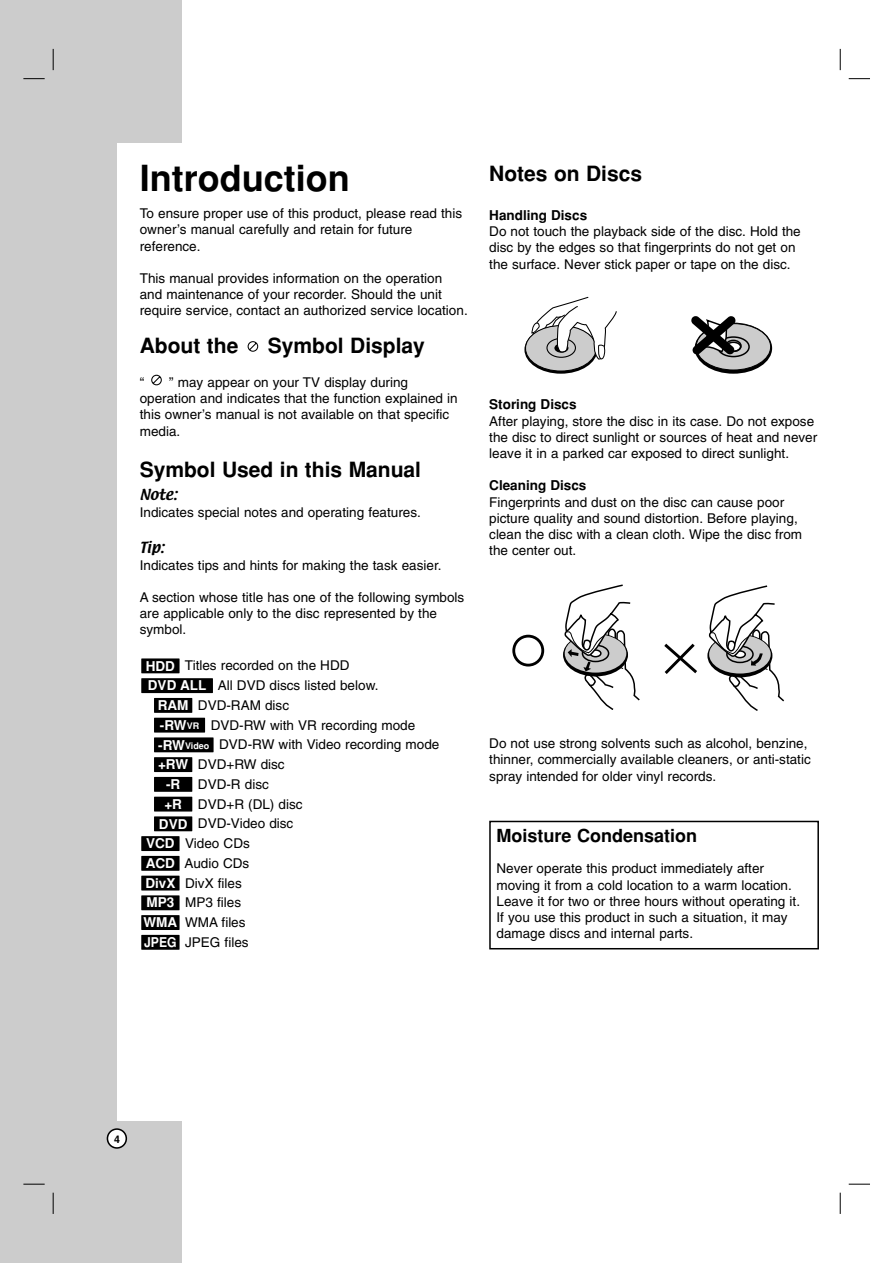
<style>
.page{position:relative;width:893px;height:1263px;background:#fff}
.page>*{position:absolute;margin:0;border:0;box-sizing:border-box;transform-origin:0 0}
.t1{font:700 36px "Helvetica";color:#000}
.t2{font:700 21px "Helvetica";color:#000}
.t3{font:700 18px "Helvetica";color:#000}
.t4{font:13.5px/16.2px "Helvetica";color:#000}
.t5{font:700 13.5px "Helvetica";color:#fff}
.t6{font:700 13.5px "Helvetica";color:#000}
.t7{font:13.5px "Textile";color:#000}
.t8{font:700 13.5px "Helvetica";color:#fff;scale:.9 1}
.t9{font:700 10.5px "Helvetica";color:#000}
.t10{font:700 9px "Helvetica";color:#fff}
.s1{font-size:9px}
.s2{font-size:13.5px}
</style>
<div class="page">
<div style="left:0;top:0;width:181px;height:1263px;background:#ccc"></div>
<div style="left:117px;top:143px;width:139px;height:978px;background:#fff"></div>
<svg style="left:107px;top:1128px;width:20px;height:21px"></svg>
<svg style="left:563px;top:584px;width:77px;height:126px"></svg>
<svg style="left:512px;top:635px;width:32px;height:32px"></svg>
<svg style="left:664px;top:644px;width:33px;height:30px"></svg>
<svg style="left:707px;top:585px;width:77px;height:126px"></svg>
<svg style="left:524px;top:326px;width:73px;height:48px"></svg>
<svg style="left:525px;top:325px;width:71px;height:47px"></svg>
<svg style="left:531px;top:296px;width:86px;height:64px"></svg>
<svg style="left:694px;top:323px;width:78px;height:51px"></svg>
<div style="left:695px;top:323px;width:76px;height:48px;background:#ccc;border:1px solid #000;border-radius:50%"></div>
<div style="left:717px;top:336px;width:32px;height:21px;border:2px solid #000;border-radius:50%"></div>
<div style="left:725px;top:342px;width:16px;height:10px;background:#fff;border:2px solid #000;border-radius:50%"></div>
<div style="left:725px;top:340px;width:16px;height:12px;border:2px solid #000;border-radius:50%"></div>
<svg style="left:691px;top:316px;width:45px;height:43px"></svg>
<div style="left:141px;top:935px;width:38px;height:15px;background:#000"></div>
<div style="left:141px;top:915px;width:38px;height:15px;background:#000"></div>
<div style="left:141px;top:895px;width:38px;height:15px;background:#000"></div>
<div style="left:141px;top:876px;width:38px;height:15px;background:#000"></div>
<div style="left:141px;top:856px;width:38px;height:15px;background:#000"></div>
<div style="left:141px;top:836px;width:38px;height:15px;background:#000"></div>
<div style="left:154px;top:816px;width:38px;height:15px;background:#000"></div>
<div style="left:154px;top:797px;width:38px;height:15px;background:#000"></div>
<div style="left:154px;top:777px;width:38px;height:15px;background:#000"></div>
<div style="left:154px;top:757px;width:38px;height:15px;background:#000"></div>
<div style="left:154px;top:737px;width:59px;height:15px;background:#000"></div>
<div style="left:154px;top:718px;width:51px;height:15px;background:#000"></div>
<div style="left:154px;top:698px;width:38px;height:15px;background:#000"></div>
<div style="left:141px;top:678px;width:72px;height:15px;background:#000"></div>
<div style="left:141px;top:658px;width:38px;height:15px;background:#000"></div>
<svg style="left:151px;top:374px;width:11px;height:12px"></svg>
<svg style="left:247px;top:341px;width:12px;height:11px"></svg>
<div style="left:489px;top:821px;width:330px;height:128px;border:2px solid #000"></div>
<svg style="left:53px;top:49px;width:1px;height:21px"></svg>
<svg style="left:839px;top:49px;width:1px;height:21px"></svg>
<svg style="left:53px;top:1193px;width:1px;height:21px"></svg>
<svg style="left:839px;top:1193px;width:1px;height:21px"></svg>
<svg style="left:23px;top:78px;width:22px;height:1px"></svg>
<svg style="left:848px;top:78px;width:22px;height:1px"></svg>
<svg style="left:23px;top:1184px;width:22px;height:1px"></svg>
<svg style="left:848px;top:1184px;width:22px;height:1px"></svg>
<h1 class="t1" style="left:140px;top:166px;width:211px">Introduction</h1>
<p class="t4" style="left:140px;top:207px;width:324px">To ensure proper use of this product, please read this owner’s manual carefully and retain for future reference.</p>
<p class="t4" style="left:140px;top:271px;width:329px">This manual provides information on the operation and maintenance of your recorder. Should the unit require service, contact an authorized service location.</p>
<h2 class="t2" style="left:140px;top:338px;width:100px">About the</h2>
<h2 class="t2" style="left:268px;top:338px;width:158px">Symbol Display</h2>
<p class="t4" style="left:140px;top:375px;width:6px">“</p>
<p class="t4" style="left:140px;top:375px;width:319px;text-indent:29px">” may appear on your TV display during operation and indicates that the function explained in this owner’s manual is not available on that specific media.</p>
<h2 class="t2" style="left:140px;top:462px;width:283px">Symbol Used in this Manual</h2>
<p class="t7" style="left:140px;top:489px;width:39px">Note:</p>
<p class="t4" style="left:140px;top:505px;width:282px">Indicates special notes and operating features.</p>
<p class="t7" style="left:140px;top:542px;width:26px">Tip:</p>
<p class="t4" style="left:140px;top:558px;width:303px">Indicates tips and hints for making the task easier.</p>
<p class="t4" style="left:140px;top:590px;width:326px">A section whose title has one of the following symbols are applicable only to the disc represented by the symbol.</p>
<p class="t4" style="left:185px;top:659px;width:166px">Titles recorded on the HDD</p>
<p class="t4" style="left:218px;top:679px;width:162px">All DVD discs listed below.</p>
<p class="t4" style="left:198px;top:698px;width:93px">DVD-RAM disc</p>
<p class="t4" style="left:211px;top:718px;width:206px">DVD-RW with VR recording mode</p>
<p class="t4" style="left:219px;top:738px;width:222px">DVD-RW with Video recording mode</p>
<p class="t4" style="left:198px;top:758px;width:88px">DVD+RW disc</p>
<p class="t4" style="left:198px;top:777px;width:72px">DVD-R disc</p>
<p class="t4" style="left:198px;top:797px;width:106px">DVD+R (DL) disc</p>
<p class="t4" style="left:198px;top:817px;width:97px">DVD-Video disc</p>
<p class="t4" style="left:185px;top:836px;width:66px">Video CDs</p>
<p class="t4" style="left:184px;top:856px;width:66px">Audio CDs</p>
<p class="t4" style="left:185px;top:876px;width:58px">DivX files</p>
<p class="t4" style="left:185px;top:896px;width:57px">MP3 files</p>
<p class="t4" style="left:185px;top:915px;width:62px">WMA files</p>
<p class="t4" style="left:185px;top:935px;width:65px">JPEG files</p>
<p class="t5" style="left:146px;top:661px;width:31px">HDD</p>
<p class="t5" style="left:148px;top:681px;width:60px">DVD ALL</p>
<p class="t5" style="left:158px;top:700px;width:32px">RAM</p>
<p class="t5" style="left:160px;top:720px;width:41px">-RW<span class="s1">VR</span></p>
<p class="t10" style="left:158px;top:742px;width:53px"><span class="s2">-RW</span>Video</p>
<p class="t5" style="left:158px;top:760px;width:32px">+RW</p>
<p class="t5" style="left:166px;top:779px;width:16px">-R</p>
<p class="t5" style="left:164px;top:799px;width:19px">+R</p>
<p class="t5" style="left:159px;top:819px;width:30px">DVD</p>
<p class="t5" style="left:146px;top:839px;width:30px">VCD</p>
<p class="t5" style="left:146px;top:858px;width:31px">ACD</p>
<p class="t5" style="left:145px;top:878px;width:32px">DivX</p>
<p class="t5" style="left:146px;top:898px;width:29px">MP3</p>
<p class="t5" style="left:143px;top:918px;width:35px">WMA</p>
<p class="t8" style="left:144px;top:937px;width:38px">JPEG</p>
<h2 class="t2" style="left:489px;top:165px;width:154px">Notes on Discs</h2>
<p class="t6" style="left:489px;top:210px;width:99px">Handling Discs</p>
<p class="t4" style="left:489px;top:225px;width:313px">Do not touch the playback side of the disc. Hold the disc by the edges so that fingerprints do not get on the surface. Never stick paper or tape on the disc.</p>
<p class="t6" style="left:489px;top:400px;width:89px">Storing Discs</p>
<p class="t4" style="left:489px;top:414px;width:329px">After playing, store the disc in its case. Do not expose the disc to direct sunlight or sources of heat and never leave it in a parked car exposed to direct sunlight.</p>
<p class="t6" style="left:489px;top:481px;width:99px">Cleaning Discs</p>
<p class="t4" style="left:489px;top:495px;width:314px">Fingerprints and dust on the disc can cause poor picture quality and sound distortion. Before playing, clean the disc with a clean cloth. Wipe the disc from the center out.</p>
<p class="t4" style="left:489px;top:737px;width:323px">Do not use strong solvents such as alcohol, benzine, thinner, commercially available cleaners, or anti-static spray intended for older vinyl records.</p>
<h3 class="t3" style="left:496px;top:829px;width:202px">Moisture Condensation</h3>
<p class="t4" style="left:496px;top:862px;width:305px">Never operate this product immediately after moving it from a cold location to a warm location.<br>Leave it for two or three hours without operating it.<br>If you use this product in such a situation, it may damage discs and internal parts.</p>
<p class="t9" style="left:114px;top:1135px;width:7px">4</p>
</div>
